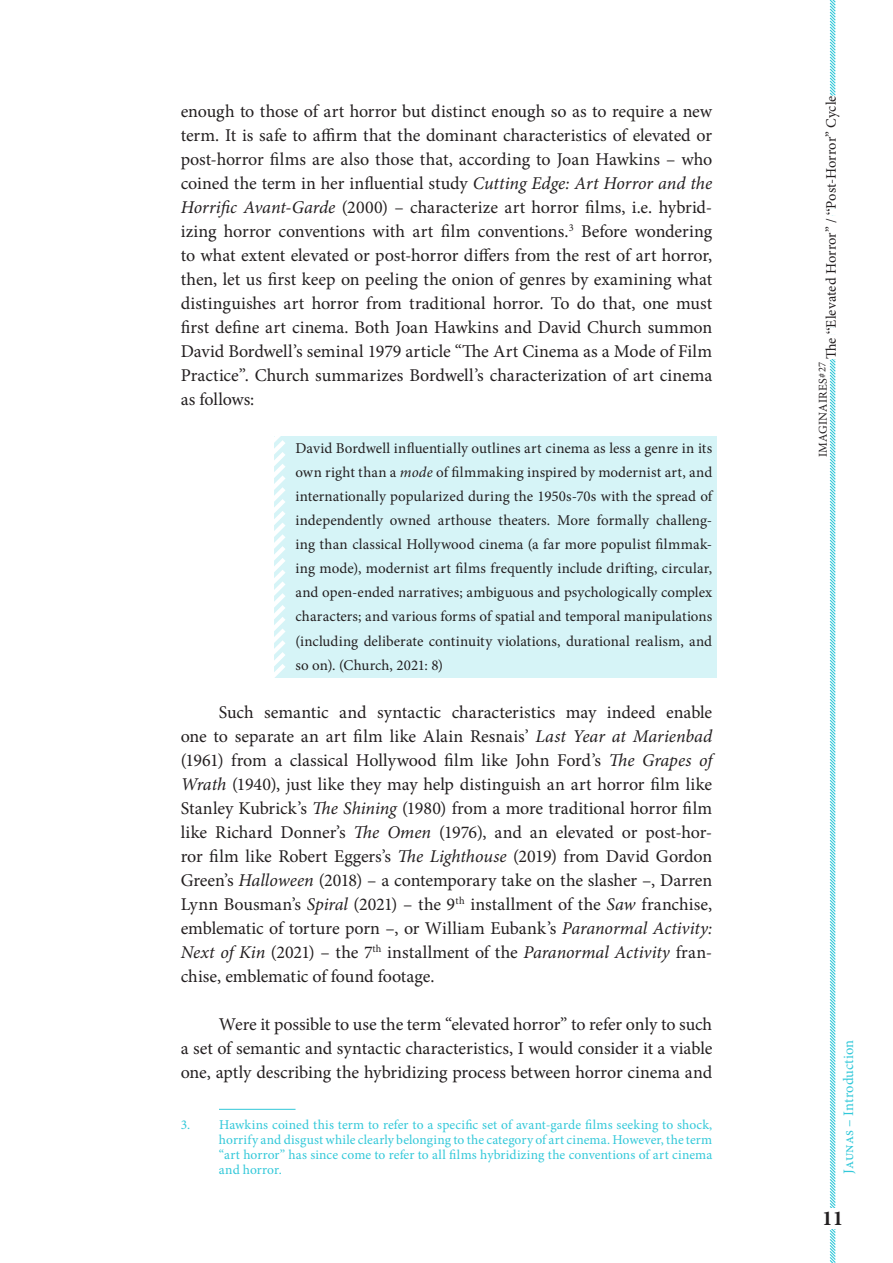
<style>
.page{position:relative;width:893px;height:1263px;background:#fff}
.page>*{position:absolute;margin:0;border:0;box-sizing:border-box;transform-origin:0 0}
.t1{font:700 21.15px "Minion Pro";color:#231f20}
.EPI_Normal{font:18px/24px "Minion Pro";letter-spacing:-.005em;color:#231f20;text-align:justify}
.EPI_Citations{font:15px/24px "Minion Pro";letter-spacing:.005em;color:#231f20;text-align:justify}
.t2{font:14.55px "Minion Pro";color:#231f20}
.t3{font:14.55px "Minion Pro";letter-spacing:.005em;color:#32c8d9}
.EPI_Notes{font:13.5px/15px "Minion Pro";letter-spacing:.005em;color:#32c8d9;text-align:justify}
.t4{font:12px "Minion Pro";letter-spacing:.025em;color:#231f20}
.s1{font-style:italic}
.s2{font-family:"Times New Roman"}
.s3{font-size:10.5px}
</style>
<div class="page">
<svg style="left:829px;top:0;width:7px;height:1263px"></svg>
<div style="left:824px;top:334px;width:27px;height:25px;background:#fff"></div>
<div style="left:824px;top:328px;width:27px;height:6px;background:#fff"></div>
<div style="left:824px;top:215px;width:27px;height:113px;background:#fff"></div>
<div style="left:824px;top:209px;width:27px;height:6px;background:#fff"></div>
<div style="left:824px;top:96px;width:27px;height:113px;background:#fff"></div>
<div style="left:823px;top:1208px;width:19px;height:21px;background:#fff"></div>
<div style="left:274px;top:436px;width:442px;height:242px;background:#d6f4f7"></div>
<svg style="left:274px;top:436px;width:12px;height:242px"></svg>
<hr style="left:219px;top:1109px;width:77px;height:1px;background:#32c8d9">
<p class="EPI_Normal" style="left:181px;top:100px;width:533px">enough to those of art horror but distinct enough so as to require a new term. It is safe to affirm that the dominant characteristics of elevated or post-horror films are also those that, according to Joan Hawkins – who coined the term in her influential study <span class="s1">Cutting Edge: Art Horror and the Horrific Avant-Garde</span> (2000) – characterize art horror films, i.e. hybrid&shy;izing horror conventions with art film conventions.<sup>3</sup> Before wondering to what extent elevated or post-horror differs from the rest of art horror, then, let us first keep on peeling the onion of genres by examining what distinguishes art horror from traditional horror. To do that, one must first define art cinema. Both Joan Hawkins and David Church summon David Bordwell’s seminal 1979 article “The Art Cinema as a Mode of Film Practice”. Church summarizes Bordwell’s characterization of art cinema as follows:</p>
<p class="EPI_Citations" style="left:296px;top:437px;width:418px">David Bordwell influentially outlines art cinema as less a genre in its own right than a <span class="s1">mode</span> of filmmaking inspired by modernist art, and internationally popularized during the 1950s-70s with the spread of independently owned arthouse theaters. More formally challeng&shy;ing than classical Hollywood cinema (a far more populist filmmak&shy;ing mode), modernist art films frequently include drifting, circular, and open-ended narratives; ambiguous and psychologically complex characters; and various forms of spatial and temporal manipulations (including deliberate continuity violations, durational realism, and so on). (Church, 2021: 8)</p>
<p class="EPI_Normal" style="left:181px;top:700px;width:533px;text-indent:38px">Such semantic and syntactic characteristics may indeed enable one to separate an art film like Alain Resnais’ <span class="s1">Last Year at Marienbad </span>(1961) from a classical Hollywood film like John Ford’s <span class="s1">The Grapes of Wrath</span> (1940), just like they may help distinguish an art horror film like Stanley Kubrick’s <span class="s1">The Shining</span> (1980) from a more traditional horror film like Richard Donner’s <span class="s1">The Omen</span> (1976), and an elevated or post-hor&shy;ror film like Robert Eggers’s <span class="s1">The Lighthouse</span> (2019) from David Gordon Green’s <span class="s1">Halloween</span> (2018) – a contemporary take on the slasher –, Darren Lynn Bousman’s <span class="s1">Spiral</span> (2021) – the 9<sup>th</sup> installment of the <span class="s1">Saw</span> franchise, emblematic of torture porn –, or William Eubank’s <span class="s1">Paranormal Activity:<br>Next of Kin</span> (2021) – the 7<sup>th</sup> installment of the <span class="s1">Paranormal Activity</span> fran&shy;chise, emblematic of found footage.</p>
<p class="EPI_Normal" style="left:181px;top:1012px;width:533px;text-indent:38px">Were it possible to use the term “elevated horror” to refer only to such a set of semantic and syntactic characteristics, I would consider it a viable one, aptly describing the hybridizing process between horror cinema and</p>
<p class="EPI_Notes" style="left:219px;top:1117px;width:495px;text-indent:-38px">3. Hawkins coined this term to refer to a specific set of avant-garde films seeking to shock, horrify and disgust while clearly belonging to the category of art cinema. However, the term “art horror” has since come to refer to all films hybridizing the conventions of art cinema and horror.</p>
<p class="t2" style="left:821px;top:359px;width:265px;rotate:-90deg">The <span class="s2">“</span>Elevated Horror” / <span class="s2">“</span>Post-Horror” Cycle</p>
<p class="t4" style="left:815px;top:457px;width:96px;rotate:-90deg">IMAGINAIRES<span class="s3">#27</span></p>
<p class="t3" style="left:839px;top:1173px;width:135px;rotate:-90deg">Jaunas – Introduction</p>
<p class="t1" style="left:822px;top:1203px;width:23px">11</p>
</div>
